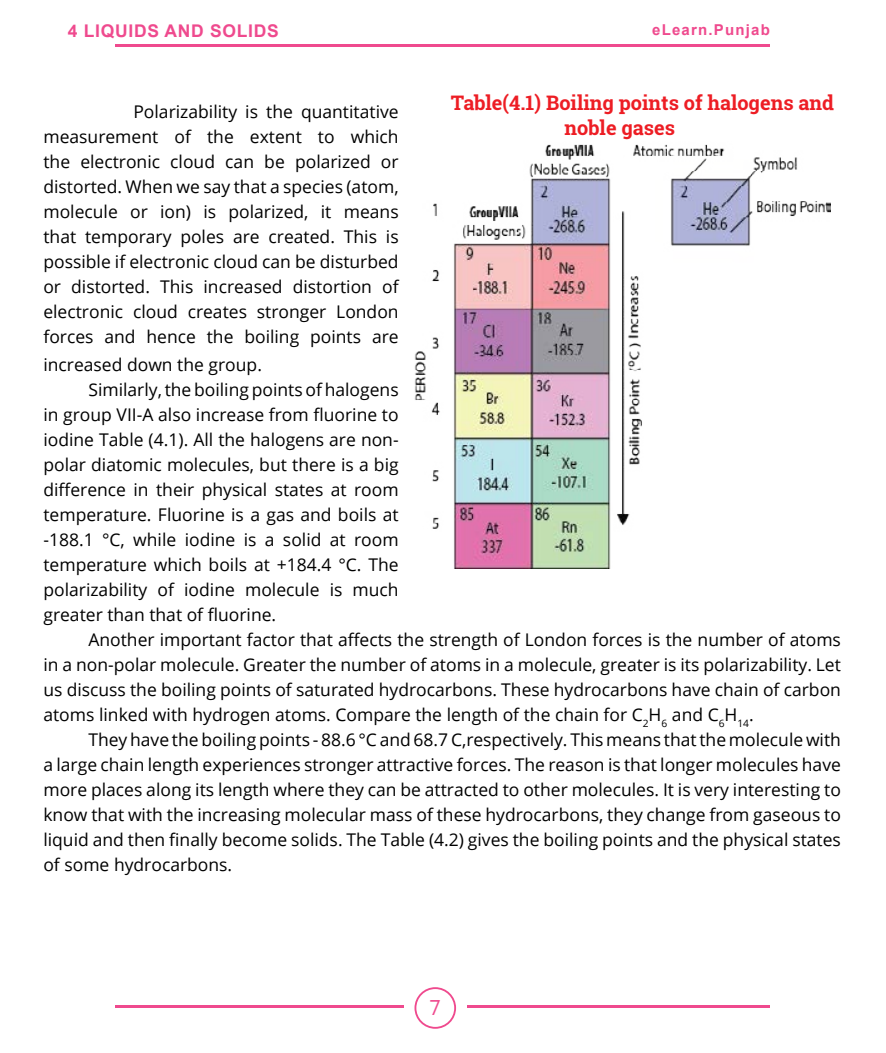
<style>
.page{position:relative;width:886px;height:1053px;background:#fff}
.page>*{position:absolute;margin:0;border:0;box-sizing:border-box;transform-origin:0 0}
.t1{font:21.25px "Segoe UI";color:#ef4a8e}
.t2{font:700 20px/25px "Roboto Slab";color:#ed1d24}
.t3{font:17.5px/25px "Open Sans";color:#000;text-align:justify}
.t4{font:700 17.5px "Arial";letter-spacing:.04em;color:#ef4a8e}
.t5{font:700 15px "Arial";letter-spacing:.08em;color:#ef4a8e}
</style>
<div class="page">
<hr style="left:116px;top:1005px;width:288px;height:2px;background:#ef4a8e">
<hr style="left:467px;top:1005px;width:303px;height:2px;background:#ef4a8e">
<svg style="left:414px;top:987px;width:42px;height:41px"></svg>
<div style="left:416px;top:988px;width:38px;height:38px;background:#fff;border-radius:50%"></div>
<hr style="left:116px;top:45px;width:654px;height:2px;background:#ef4a8e">
<img style="left:414px;top:144px;width:416px;height:424px">
<p class="t4" style="left:68px;top:19px;width:213px">4 LIQUIDS AND SOLIDS</p>
<p class="t5" style="left:652px;top:20px;width:119px">eLearn.Punjab</p>
<p class="t2" style="left:564px;top:90px;width:271px;text-indent:-114px">Table(4.1) Boiling points of halogens and noble gases</p>
<p class="t3" style="left:43px;top:99px;width:357px;text-indent:90px">Polarizability is the quantitative measurement of the extent to which the electronic cloud can be polarized or distorted. When we say that a species (atom, molecule or ion) is polarized, it means that temporary poles are created. This is possible if electronic cloud can be disturbed or distorted. This increased distortion of electronic cloud creates stronger London forces and hence the boiling points are</p>
<p class="t3" style="left:43px;top:351px;width:220px">increased down the group.</p>
<p class="t3" style="left:88px;top:376px;width:312px">Similarly, the boiling points of halogens</p>
<p class="t3" style="left:43px;top:401px;width:357px">in group VII-A also increase from fluorine to</p>
<p class="t3" style="left:43px;top:426px;width:357px">iodine Table (4.1). All the halogens are non-</p>
<p class="t3" style="left:43px;top:451px;width:357px">polar diatomic molecules, but there is a big</p>
<p class="t3" style="left:43px;top:476px;width:357px">difference in their physical states at room</p>
<p class="t3" style="left:43px;top:501px;width:357px">temperature. Fluorine is a gas and boils at</p>
<p class="t3" style="left:43px;top:526px;width:357px">-188.1 °C, while iodine is a solid at room</p>
<p class="t3" style="left:43px;top:551px;width:357px">temperature which boils at +184.4 °C. The</p>
<p class="t3" style="left:43px;top:576px;width:357px">polarizability of iodine molecule is much</p>
<p class="t3" style="left:43px;top:601px;width:234px">greater than that of fluorine.</p>
<p class="t3" style="left:88px;top:626px;width:754px">Another important factor that affects the strength of London forces is the number of atoms</p>
<p class="t3" style="left:43px;top:651px;width:799px">in a non-polar molecule. Greater the number of atoms in a molecule, greater is its polarizability. Let</p>
<p class="t3" style="left:43px;top:676px;width:799px">us discuss the boiling points of saturated hydrocarbons. These hydrocarbons have chain of carbon</p>
<p class="t3" style="left:43px;top:701px;width:712px">atoms linked with hydrogen atoms. Compare the length of the chain for C<sub>2</sub>H<sub>6</sub> and C<sub>6</sub>H<sub>14</sub>.</p>
<p class="t3" style="left:88px;top:726px;width:754px">They have the boiling points - 88.6 °C and 68.7 C,respectively. This means that the molecule with</p>
<p class="t3" style="left:43px;top:751px;width:799px">a large chain length experiences stronger attractive forces. The reason is that longer molecules have</p>
<p class="t3" style="left:43px;top:776px;width:799px">more places along its length where they can be attracted to other molecules. It is very interesting to</p>
<p class="t3" style="left:43px;top:801px;width:799px">know that with the increasing molecular mass of these hydrocarbons, they change from gaseous to</p>
<p class="t3" style="left:43px;top:826px;width:799px">liquid and then finally become solids. The Table (4.2) gives the boiling points and the physical states</p>
<p class="t3" style="left:43px;top:851px;width:190px">of some hydrocarbons.</p>
<p class="t1" style="left:429px;top:993px;width:13px">7</p>
</div>
